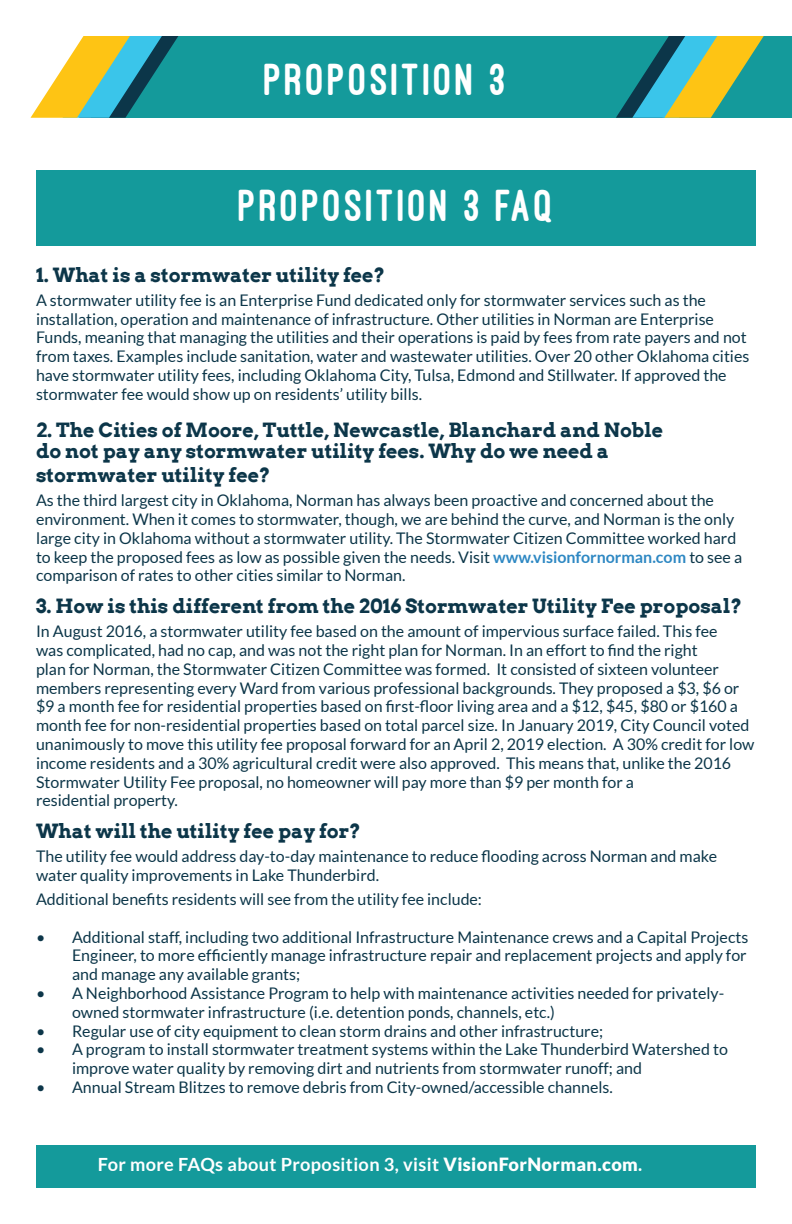
<style>
.page{position:relative;width:792px;height:1224px;background:#fff}
.page>*{position:absolute;margin:0;border:0;box-sizing:border-box;transform-origin:0 0}
.t1{font:800 46.4px "Ostrich Sans";letter-spacing:.06em;color:#fff}
.t2{font:700 19.6px/21.4px "Arvo";color:#0c3649}
.t3{font:700 18.2px "Lato";letter-spacing:.02em;color:#fff}
.t4{font:16px/18.8px "Lato";color:#0c3649}
.s1{font-weight:700;color:#2e88c3}
.s2{font-weight:900}
</style>
<div class="page">
<div style="left:36px;top:170px;width:720px;height:76px;background:#149a9b"></div>
<div style="left:36px;top:1146px;width:720px;height:42px;background:#149a9b"></div>
<div style="left:91px;top:36px;width:701px;height:82px;background:#149a9b"></div>
<svg style="left:31px;top:36px;width:147px;height:82px"></svg>
<svg style="left:616px;top:36px;width:148px;height:82px"></svg>
<p class="t1" style="left:264px;top:55px;width:244px">PROPOSITION 3</p>
<p class="t1" style="left:239px;top:181px;width:316px">PROPOSITION 3 FAQ</p>
<p class="t2" style="left:36px;top:264px;width:351px">1. What is a stormwater utility fee?</p>
<p class="t4" style="left:36px;top:290px;width:715px">A stormwater utility fee is an Enterprise Fund dedicated only for stormwater services such as the installation, operation and maintenance of infrastructure. Other utilities in Norman are Enterprise Funds, meaning that managing the utilities and their operations is paid by fees from rate payers and not from taxes. Examples include sanitation, water and wastewater utilities. Over 20 other Oklahoma cities have stormwater utility fees, including Oklahoma City, Tulsa, Edmond and Stillwater. If approved the stormwater fee would show up on residents’ utility bills.</p>
<p class="t2" style="left:36px;top:419px;width:629px">2. The Cities of Moore, Tuttle, Newcastle, Blanchard and Noble do not pay any stormwater utility fees. Why do we need a</p>
<p class="t2" style="left:36px;top:464px;width:236px">stormwater utility fee?</p>
<p class="t4" style="left:36px;top:491px;width:708px">As the third largest city in Oklahoma, Norman has always been proactive and concerned about the environment. When it comes to stormwater, though, we are behind the curve, and Norman is the only large city in Oklahoma without a stormwater utility. The Stormwater Citizen Committee worked hard to keep the proposed fees as low as possible given the needs. Visit <span class="s1">www.visionfornorman.com</span> to see a comparison of rates to other cities similar to Norman.</p>
<p class="t2" style="left:36px;top:595px;width:708px">3. How is this different from the 2016 Stormwater Utility Fee proposal?</p>
<p class="t4" style="left:36px;top:622px;width:720px">In August 2016, a stormwater utility fee based on the amount of impervious surface failed. This fee<br>was complicated, had no cap, and was not the right plan for Norman. In an effort to find the right<br>plan for Norman, the Stormwater Citizen Committee was formed. It consisted of sixteen volunteer members representing every Ward from various professional backgrounds. They proposed a $3, $6 or $9 a month fee for residential properties based on first-floor living area and a $12, $45, $80 or $160 a month fee for non-residential properties based on total parcel size. In January 2019, City Council voted unanimously to move this utility fee proposal forward for an April 2, 2019 election. A 30% credit for low income residents and a 30% agricultural credit were also approved. This means that, unlike the 2016<br>Stormwater Utility Fee proposal, no homeowner will pay more than $9 per month for a<br>residential property.</p>
<p class="t2" style="left:36px;top:820px;width:326px">What will the utility fee pay for?</p>
<p class="t4" style="left:36px;top:847px;width:683px">The utility fee would address day-to-day maintenance to reduce flooding across Norman and make water quality improvements in Lake Thunderbird.</p>
<p class="t4" style="left:36px;top:890px;width:448px">Additional benefits residents will see from the utility fee include:</p>
<p class="t4" style="left:72px;top:927px;width:678px;text-align:justify;text-indent:-36px">• Additional staff, including two additional Infrastructure Maintenance crews and a Capital Projects Engineer, to more efficiently manage infrastructure repair and replacement projects and apply for and manage any available grants;</p>
<p class="t4" style="left:72px;top:984px;width:654px;text-indent:-36px">• A Neighborhood Assistance Program to help with maintenance activities needed for privately&shy;owned stormwater infrastructure (i.e. detention ponds, channels, etc.)</p>
<p class="t4" style="left:36px;top:1021px;width:569px">• Regular use of city equipment to clean storm drains and other infrastructure;</p>
<p class="t4" style="left:72px;top:1040px;width:657px;text-indent:-36px">• A program to install stormwater treatment systems within the Lake Thunderbird Watershed to improve water quality by removing dirt and nutrients from stormwater runoff; and</p>
<p class="t4" style="left:36px;top:1078px;width:578px">• Annual Stream Blitzes to remove debris from City-owned/accessible channels.</p>
<p class="t3" style="left:98px;top:1154px;width:546px">For more FAQs about Proposition 3, visit <span class="s2">VisionForNorman.com</span>.</p>
</div>
